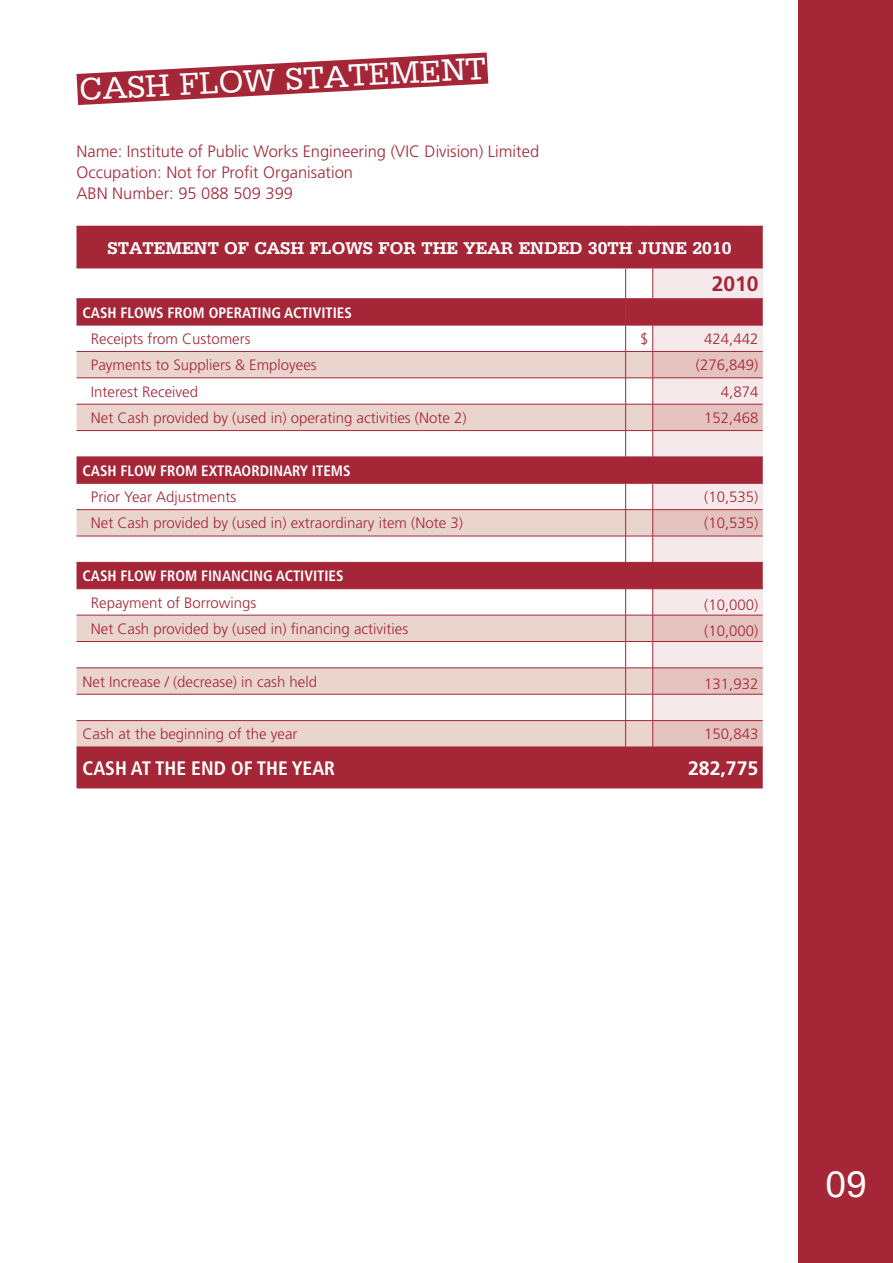
<style>
.page{position:relative;width:893px;height:1263px;background:#fff}
.page>*{position:absolute;margin:0;border:0;box-sizing:border-box;transform-origin:0 0}
.t1{font:39px "Classic Typewriter";color:#fff}
.t2{font:33px "Classic Typewriter";color:#fff}
.t3{font:700 21px "Frutiger LT";color:#a52637}
.t4{font:700 condensed 19.5px "Frutiger LT";color:#fff}
.t5{font:700 19.5px "Frutiger LT";color:#fff}
.t6{font:700 18px "Classic Typewriter";color:#fff}
.t7{font:300 16.5px/21px "Frutiger LT";color:#a52637}
.t8{font:300 15px "Frutiger LT";color:#a52637}
.t9{font:700 condensed 15px "Frutiger LT";color:#fff}
</style>
<div class="page">
<div style="left:77px;top:227px;width:686px;height:40px;background:#a52637"></div>
<svg style="left:77px;top:299px;width:686px;height:489px;fill:#a52637"></svg>
<svg style="left:77px;top:352px;width:548px;height:395px"></svg>
<hr style="left:77px;top:226px;width:549px;height:1px;background:#a52637">
<svg style="left:626px;top:226px;width:27px;height:1px"></svg>
<hr style="left:653px;top:226px;width:110px;height:1px;background:#a52637">
<hr style="left:625px;top:268px;width:1px;height:31px;background:#a52637">
<hr style="left:652px;top:268px;width:1px;height:31px;background:#a52637">
<hr style="left:77px;top:298px;width:549px;height:1px;background:#a52637">
<hr style="left:77px;top:325px;width:549px;height:1px;background:#a52637">
<hr style="left:77px;top:351px;width:549px;height:1px;background:#a52637">
<hr style="left:77px;top:378px;width:549px;height:1px;background:#a52637">
<hr style="left:77px;top:404px;width:549px;height:1px;background:#a52637">
<hr style="left:77px;top:430px;width:549px;height:1px;background:#a52637">
<hr style="left:77px;top:457px;width:549px;height:1px;background:#a52637">
<hr style="left:77px;top:483px;width:549px;height:1px;background:#a52637">
<hr style="left:77px;top:509px;width:549px;height:1px;background:#a52637">
<hr style="left:77px;top:536px;width:549px;height:1px;background:#a52637">
<hr style="left:77px;top:562px;width:549px;height:1px;background:#a52637">
<hr style="left:77px;top:588px;width:549px;height:1px;background:#a52637">
<hr style="left:77px;top:615px;width:549px;height:1px;background:#a52637">
<hr style="left:77px;top:641px;width:549px;height:1px;background:#a52637">
<hr style="left:77px;top:668px;width:549px;height:1px;background:#a52637">
<hr style="left:77px;top:694px;width:549px;height:1px;background:#a52637">
<hr style="left:77px;top:720px;width:549px;height:1px;background:#a52637">
<hr style="left:77px;top:747px;width:549px;height:1px;background:#a52637">
<svg style="left:625px;top:298px;width:28px;height:450px"></svg>
<hr style="left:77px;top:267px;width:549px;height:1px;background:#a52637">
<svg style="left:626px;top:267px;width:27px;height:1px"></svg>
<div style="left:799px;top:0;width:94px;height:1263px;background:#a52637"></div>
<svg style="left:77px;top:52px;width:411px;height:53px"></svg>
<svg style="left:653px;top:260px;width:110px;height:489px;background:#deb2b6"></svg>
<h2 class="t2" style="left:78px;top:70px;width:408px;rotate:-3deg">CASH FLOW STATEMENT</h2>
<p class="t7" style="left:77px;top:141px;width:464px">Name: Institute of Public Works Engineering (VIC Division) Limited<br>Occupation: Not for Profit Organisation<br>ABN Number: 95 088 509 399</p>
<p class="t6" style="left:108px;top:237px;width:24px">STATEME</p>
<p class="t6" style="left:194px;top:237px;width:284px">NT OF CASH FLOWS FOR THE YEAR</p>
<p class="t6" style="left:519px;top:237px;width:40px">ENDED</p>
<p class="t6" style="left:588px;top:237px;width:145px">30TH JUNE 2010</p>
<h3 class="t3" style="left:712px;top:271px;width:48px">2010</h3>
<p class="t9" style="left:83px;top:303px;width:63px">CASH FLOWS</p>
<p class="t9" style="left:168px;top:303px;width:177px">FROM OPERATING ACTIVITIES</p>
<p class="t8" style="left:91px;top:330px;width:161px">Receipts from Customers</p>
<p class="t8" style="left:640px;top:330px;width:10px">$</p>
<p class="t8" style="left:704px;top:330px;width:56px">424,442</p>
<p class="t8" style="left:91px;top:357px;width:227px">Payments to Suppliers &amp; Employees</p>
<p class="t8" style="left:696px;top:357px;width:64px">(276,849)</p>
<p class="t8" style="left:91px;top:383px;width:109px">Interest Received</p>
<p class="t8" style="left:721px;top:383px;width:39px">4,874</p>
<p class="t8" style="left:91px;top:409px;width:377px">Net Cash provided by (used in) operating activities (Note 2)</p>
<p class="t8" style="left:704px;top:409px;width:56px">152,468</p>
<p class="t9" style="left:83px;top:462px;width:238px">CASH FLOW FROM EXTRAORDINARY ITEMS</p>
<p class="t8" style="left:91px;top:488px;width:147px">Prior Year Adjustments</p>
<p class="t8" style="left:704px;top:488px;width:56px">(10,535)</p>
<p class="t8" style="left:91px;top:515px;width:374px">Net Cash provided by (used in) extraordinary item (Note 3)</p>
<p class="t8" style="left:704px;top:515px;width:56px">(10,535)</p>
<p class="t9" style="left:83px;top:567px;width:254px">CASH FLOW FROM FINANCING ACTIVITIES</p>
<p class="t8" style="left:91px;top:594px;width:167px">Repayment of Borrowings</p>
<p class="t8" style="left:704px;top:596px;width:56px">(10,000)</p>
<p class="t8" style="left:91px;top:620px;width:319px">Net Cash provided by (used in) financing activities</p>
<p class="t8" style="left:704px;top:622px;width:56px">(10,000)</p>
<p class="t8" style="left:83px;top:673px;width:236px">Net Increase / (decrease) in cash held</p>
<p class="t8" style="left:704px;top:675px;width:56px">131,932</p>
<p class="t8" style="left:83px;top:726px;width:217px">Cash at the beginning of the year</p>
<p class="t8" style="left:704px;top:726px;width:56px">150,843</p>
<h3 class="t4" style="left:83px;top:757px;width:242px">CASH AT THE END OF THE YEAR</h3>
<h3 class="t5" style="left:688px;top:757px;width:72px">282,775</h3>
<h1 class="t1" style="left:825px;top:1161px;width:43px">09</h1>
</div>
